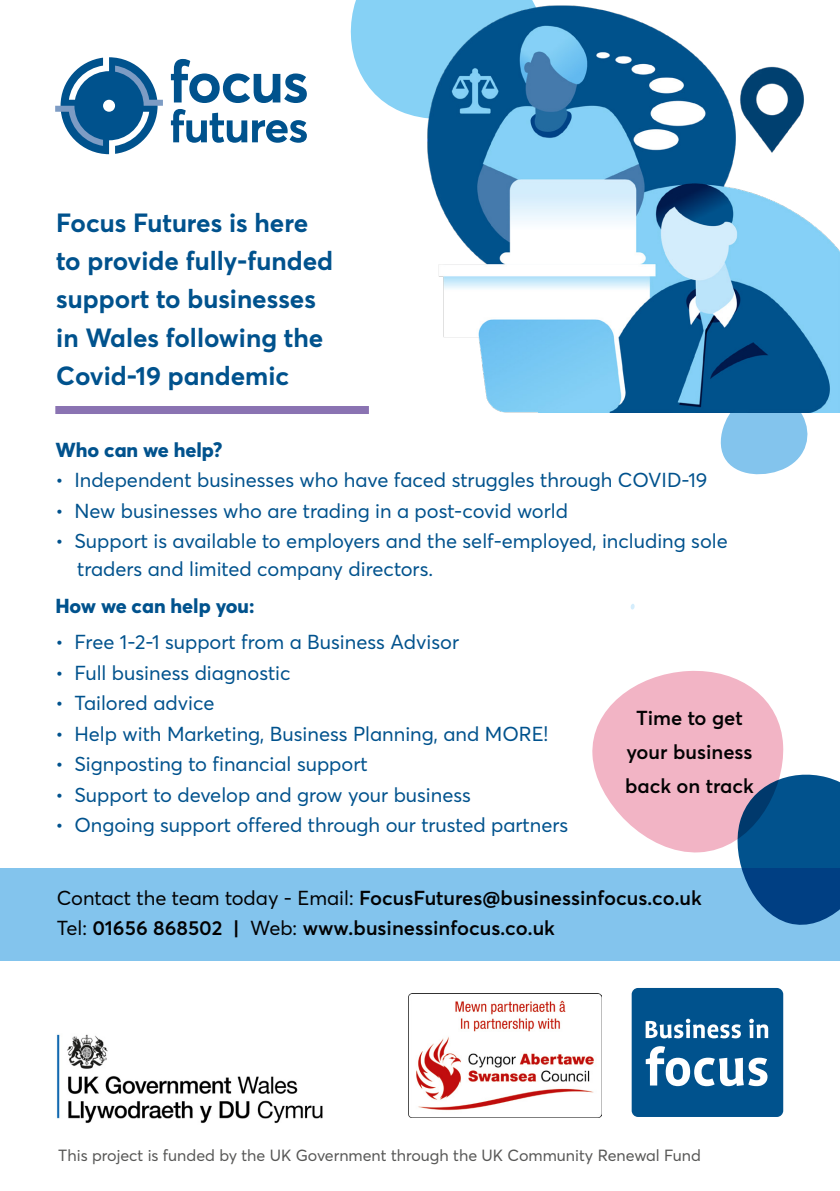
<style>
.page{position:relative;width:840px;height:1191px;background:#fff}
.page>*{position:absolute;margin:0;border:0;box-sizing:border-box;transform-origin:0 0}
.t1{font:700 26px/38px "Averta PE";color:#00528d}
.t2{font:20px/28px "Averta PE";color:#00528d}
.t3{font:600 20px/33.6px "Averta PE";color:#020203}
.t4{font:800 20px "Averta PE";color:#00528d}
.t5{font:800 20px "Averta PE";color:#01528d}
.t6{font:16px "Averta PE";color:#575756}
.s1{font-weight:400}
.s2{font-weight:700}
</style>
<div class="page">
<svg style="left:350px;top:0;width:19px;height:87px"></svg>
<div style="left:0;top:868px;width:839px;height:92px;background:#83c4ed"></div>
<img style="left:56px;top:1034px;width:267px;height:89px">
<svg style="left:631px;top:988px;width:151px;height:129px;background:#266c9e"></svg>
<svg style="left:630px;top:604px;width:4px;height:5px"></svg>
<svg style="left:171px;top:59px;width:136px;height:44px"></svg>
<svg style="left:171px;top:109px;width:136px;height:34px"></svg>
<svg style="left:55px;top:57px;width:108px;height:97px"></svg>
<svg style="left:713px;top:412px;width:99px;height:63px"></svg>
<div style="left:55px;top:406px;width:314px;height:8px;background:#8a73b2"></div>
<svg style="left:592px;top:670px;width:247px;height:255px"></svg>
<img style="left:369px;top:0;width:470px;height:412px">
<img style="left:408px;top:993px;width:193px;height:124px">
<h1 class="t1" style="left:56px;top:203px;width:278px">Focus Futures is here to provide fully-funded support to businesses in Wales following the<br>Covid-19 pandemic</h1>
<p class="t5" style="left:55px;top:435px;width:168px">Who can we help?</p>
<p class="t2" style="left:55px;top:465px;width:653px">• Independent businesses who have faced struggles through COVID-19</p>
<p class="t2" style="left:55px;top:496px;width:514px">• New businesses who are trading in a post-covid world</p>
<p class="t2" style="left:77px;top:526px;width:651px;text-indent:-22px">• Support is available to employers and the self-employed, including sole traders and limited company directors.</p>
<p class="t4" style="left:55px;top:591px;width:200px">How we can help you:</p>
<p class="t2" style="left:55px;top:627px;width:405px">• Free 1-2-1 support from a Business Advisor</p>
<p class="t2" style="left:55px;top:658px;width:237px">• Full business diagnostic</p>
<p class="t2" style="left:55px;top:688px;width:161px">• Tailored advice</p>
<p class="t2" style="left:55px;top:719px;width:494px">• Help with Marketing, Business Planning, and MORE!</p>
<p class="t2" style="left:55px;top:749px;width:314px">• Signposting to financial support</p>
<p class="t2" style="left:55px;top:780px;width:417px">• Support to develop and grow your business</p>
<p class="t2" style="left:55px;top:810px;width:514px">• Ongoing support offered through our trusted partners</p>
<p class="t3" style="left:624px;top:700px;width:130px;text-align:center">Time to get your business back on track</p>
<p class="t3" style="left:57px;top:882px;width:646px;line-height:30px"><span class="s1">Contact the team today - Email:</span> FocusFutures@businessinfocus.co.uk<br><span class="s1">Tel:</span> 01656 868502 <span class="s2">|</span> <span class="s1">Web:</span> www.businessinfocus.co.uk</p>
<p class="t6" style="left:58px;top:1144px;width:644px">This project is funded by the UK Government through the UK Community Renewal Fund</p>
</div>
